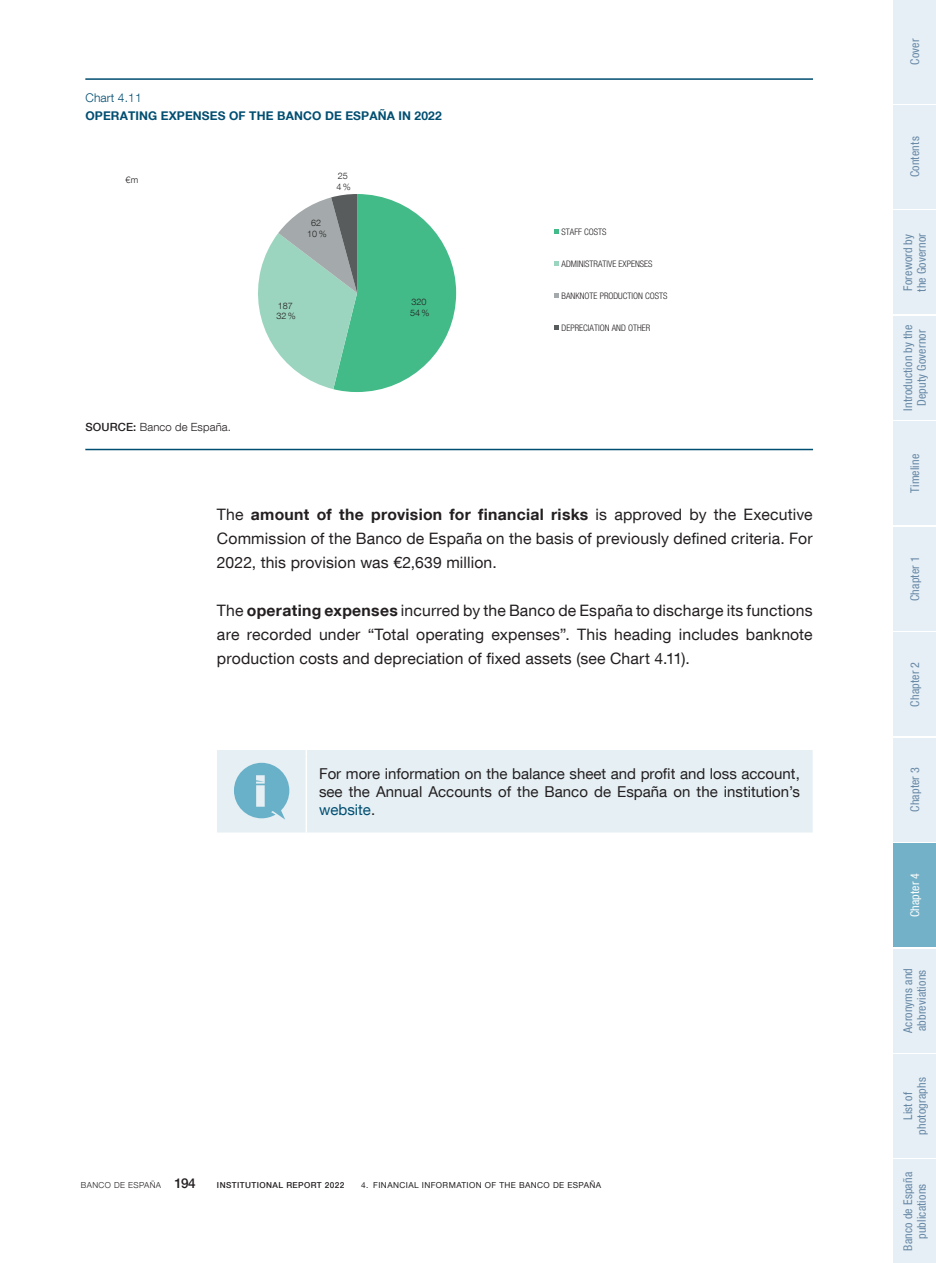
<style>
.page{position:relative;width:936px;height:1263px;background:#fff}
.page>*{position:absolute;margin:0;border:0;box-sizing:border-box;transform-origin:0 0}
.Texto_capítulo{font:15.75px/24px "Bd E Neue Helvetica";letter-spacing:.01em;color:#231f20;text-align:justify}
.Información_texto{font:15px/18px "Bd E Neue Helvetica";color:#231f20;text-align:justify}
.t1{font:condensed 12px/13.5px "Bd E Neue Helvetica";letter-spacing:.015em;color:#6687a5;text-align:center}
.t2{font:700 12px "Bd E Neue Helvetica";letter-spacing:.01em;color:#004e71}
.t3{font:300 12px "Bd E Neue Helvetica";letter-spacing:.01em;color:#004e71}
.t4{font:condensed 12px "Bd E Neue Helvetica";letter-spacing:.015em;color:#fff}
.t5{font:300 11.25px "Bd E Neue Helvetica";letter-spacing:.01em;color:#231f20}
.t6{font:300 condensed 9px "Bd E Neue Helvetica";color:#231f20}
.t7{font:300 9px/10.8px "Bd E Neue Helvetica";letter-spacing:.005em;color:#231f20}
.t8{font:8.25px "Bd E Neue Helvetica";letter-spacing:.05em;color:#231f20}
.t9{font:500 8.25px "Bd E Neue Helvetica";letter-spacing:.05em;color:#231f20}
.t10{font:300 8.25px "Bd E Neue Helvetica";letter-spacing:.05em;color:#231f20}
.s1{font-weight:500}
.s2{font-weight:700}
.s3{color:#004e71}
.s4{font-weight:500;font-size:13.5px}
</style>
<div class="page">
<div style="left:217px;top:750px;width:595px;height:82px;background:#e5eff4"></div>
<svg style="left:305px;top:750px;width:2px;height:6px"></svg>
<hr style="left:305px;top:756px;width:2px;height:70px;background:#fff">
<svg style="left:305px;top:826px;width:2px;height:6px"></svg>
<svg style="left:234px;top:763px;width:55px;height:57px;background:#8ec3d6"></svg>
<hr style="left:85px;top:78px;width:727px;height:2px;background:#004e71">
<hr style="left:85px;top:449px;width:727px;height:1px;background:#004e71">
<svg style="left:554px;top:229px;width:4px;height:4px"></svg>
<svg style="left:554px;top:261px;width:4px;height:5px"></svg>
<svg style="left:554px;top:293px;width:4px;height:5px"></svg>
<svg style="left:554px;top:326px;width:4px;height:4px"></svg>
<svg style="left:258px;top:194px;width:198px;height:198px"></svg>
<div style="left:893px;top:0;width:42px;height:103px;background:#e6eff5"></div>
<div style="left:893px;top:105px;width:42px;height:104px;background:#e6eff5"></div>
<div style="left:893px;top:211px;width:42px;height:103px;background:#e6eff5"></div>
<div style="left:893px;top:316px;width:42px;height:103px;background:#e6eff5"></div>
<div style="left:893px;top:422px;width:42px;height:103px;background:#e6eff5"></div>
<div style="left:893px;top:527px;width:42px;height:103px;background:#e6eff5"></div>
<div style="left:893px;top:633px;width:42px;height:103px;background:#e6eff5"></div>
<div style="left:893px;top:738px;width:42px;height:103px;background:#e6eff5"></div>
<div style="left:893px;top:843px;width:42px;height:104px;background:#72b1c8"></div>
<div style="left:893px;top:949px;width:42px;height:103px;background:#e6eff5"></div>
<div style="left:893px;top:1054px;width:42px;height:103px;background:#e6eff5"></div>
<div style="left:893px;top:1160px;width:42px;height:103px;background:#e6eff5"></div>
<p class="t3" style="left:85px;top:91px;width:58px">Chart 4.11</p>
<p class="t2" style="left:85px;top:108px;width:358px">OPERATING EXPENSES OF THE BANCO DE ESPAÑA IN 2022</p>
<p class="t7" style="left:126px;top:175px;width:14px">€m</p>
<p class="t5" style="left:85px;top:420px;width:147px"><span class="s1">SOURCE:</span> Banco de España.</p>
<p class="t7" style="left:336px;top:170px;width:16px">25<br>4%</p>
<p class="t7" style="left:307px;top:217px;width:21px;text-align:center">62<br>10%</p>
<p class="t7" style="left:276px;top:300px;width:21px">187<br>32%</p>
<p class="t7" style="left:410px;top:296px;width:21px">320<br>54%</p>
<p class="t6" style="left:561px;top:226px;width:46px">STAFF COSTS</p>
<p class="t6" style="left:561px;top:259px;width:92px">ADMINISTRATIVE EXPENSES</p>
<p class="t6" style="left:561px;top:291px;width:107px">BANKNOTE PRODUCTION COSTS</p>
<p class="t6" style="left:561px;top:323px;width:90px">DEPRECIATION AND OTHER</p>
<p class="Texto_capítulo" style="left:217px;top:502px;width:597px">The <span class="s2">amount of the provision for financial risks</span> is approved by the Executive Commission of the Banco de España on the basis of previously defined criteria. For 2022, this provision was €2,639 million.</p>
<p class="Texto_capítulo" style="left:217px;top:598px;width:597px">The <span class="s2">operating expenses</span> incurred by the Banco de España to discharge its functions are recorded under “Total operating expenses”. This heading includes banknote production costs and depreciation of fixed assets (see Chart 4.11).</p>
<p class="Información_texto" style="left:319px;top:764px;width:482px">For more information on the balance sheet and profit and loss account, see the Annual Accounts of the Banco de España on the institution’s <span class="s3">website</span>.</p>
<p class="t10" style="left:81px;top:1180px;width:116px">BANCO DE ESPAÑA <span class="s4">194</span></p>
<p class="t9" style="left:217px;top:1180px;width:129px">INSTITUTIONAL REPORT 2022</p>
<p class="t8" style="left:361px;top:1180px;width:242px">4. FINANCIAL INFORMATION OF THE BANCO DE ESPAÑA</p>
<p class="t1" style="left:907px;top:65px;width:28px;rotate:-90deg">Cover</p>
<p class="t1" style="left:907px;top:177px;width:42px;rotate:-90deg">Contents</p>
<p class="t1" style="left:901px;top:292px;width:60px;text-align:left;rotate:-90deg">Foreword by the Governor</p>
<p class="t1" style="left:901px;top:411px;width:87px;rotate:-90deg">Introduction by the<br>Deputy Governor</p>
<p class="t1" style="left:907px;top:493px;width:40px;rotate:-90deg">Timeline</p>
<p class="t1" style="left:907px;top:601px;width:46px;rotate:-90deg">Chapter 1</p>
<p class="t1" style="left:907px;top:706px;width:46px;rotate:-90deg">Chapter 2</p>
<p class="t1" style="left:907px;top:812px;width:46px;rotate:-90deg">Chapter 3</p>
<p class="t4" style="left:907px;top:917px;width:46px;rotate:-90deg">Chapter 4</p>
<p class="t1" style="left:901px;top:1033px;width:67px;text-align:left;rotate:-90deg">Acronyms and abbreviations</p>
<p class="t1" style="left:901px;top:1134px;width:59px;rotate:-90deg">List of photographs</p>
<p class="t1" style="left:901px;top:1251px;width:80px;rotate:-90deg">Banco de España publications</p>
</div>
